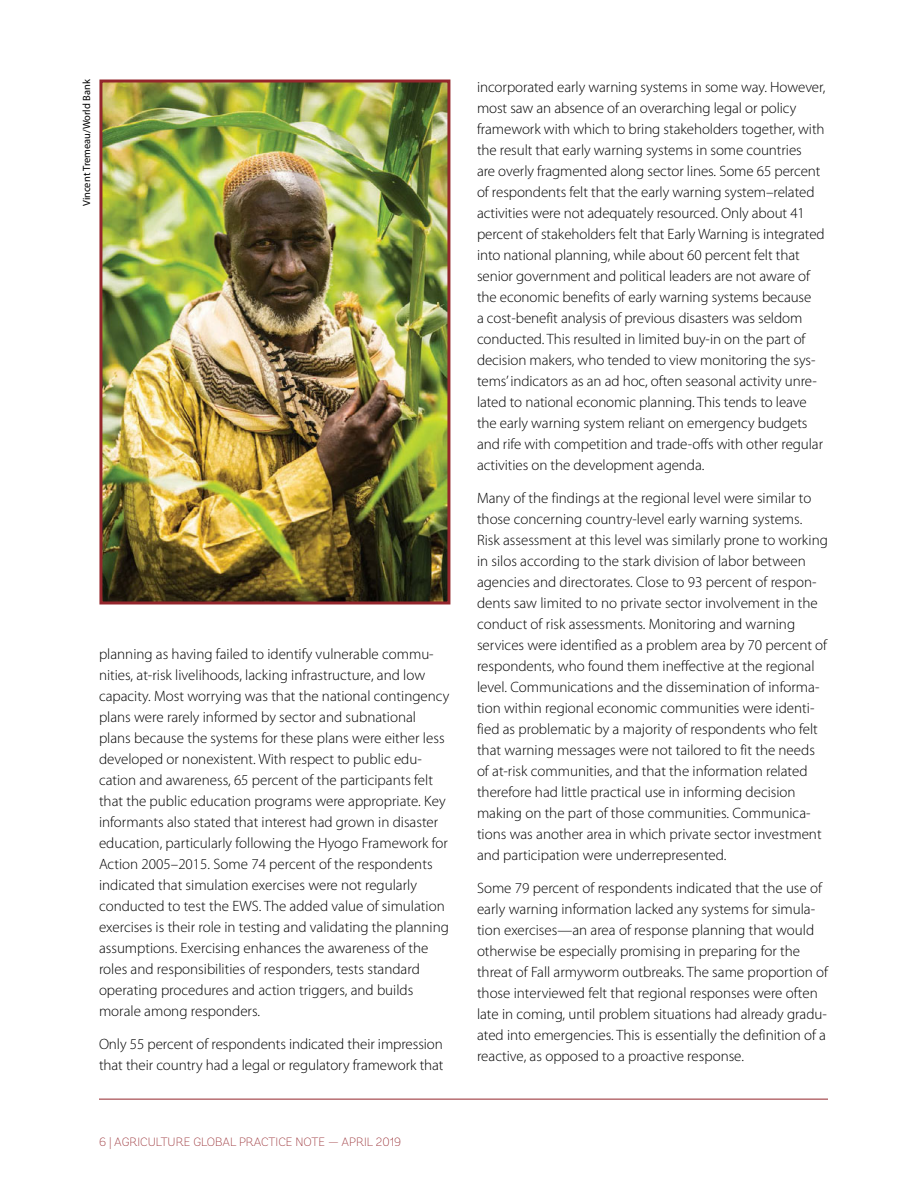
<style>
.page{position:relative;width:918px;height:1188px;background:#fff}
.page>*{position:absolute;margin:0;border:0;box-sizing:border-box;transform-origin:0 0}
.t1{font:300 15px/21px "Myriad Pro";color:#000}
.t2{font:200 12px "Andes";color:#94262c}
.t3{font:10.5px "Myriad Pro";color:#000}
</style>
<div class="page">
<hr style="left:99px;top:1099px;width:729px;height:1px;background:#94262c">
<img style="left:103px;top:84px;width:343px;height:516px">
<div style="left:99px;top:80px;width:351px;height:524px;border:3px solid #94262c"></div>
<p class="t3" style="left:81px;top:206px;width:128px;rotate:-90deg">Vincent Tremeau/World Bank</p>
<p class="t1" style="left:99px;top:644px;width:352px">planning as having failed to identify vulnerable commu&shy;nities, at-risk livelihoods, lacking infrastructure, and low capacity. Most worrying was that the national contingency plans were rarely informed by sector and subnational plans because the systems for these plans were either less developed or nonexistent. With respect to public edu&shy;cation and awareness, 65 percent of the participants felt that the public education programs were appropriate. Key informants also stated that interest had grown in disaster education, particularly following the Hyogo Framework for Action 2005–2015. Some 74 percent of the respondents indicated that simulation exercises were not regularly conducted to test the EWS. The added value of simulation exercises is their role in testing and validating the planning assumptions. Exercising enhances the awareness of the roles and responsibilities of responders, tests standard operating procedures and action triggers, and builds morale among responders.</p>
<p class="t1" style="left:99px;top:1034px;width:346px">Only 55 percent of respondents indicated their impression that their country had a legal or regulatory framework that</p>
<p class="t2" style="left:99px;top:1135px;width:304px">6 | AGRICULTURE GLOBAL PRACTICE NOTE — APRIL 2019</p>
<p class="t1" style="left:477px;top:77px;width:350px">incorporated early warning systems in some way. However, most saw an absence of an overarching legal or policy framework with which to bring stakeholders together, with the result that early warning systems in some countries<br>are overly fragmented along sector lines. Some 65 percent of respondents felt that the early warning system–related activities were not adequately resourced. Only about 41 percent of stakeholders felt that Early Warning is integrated into national planning, while about 60 percent felt that senior government and political leaders are not aware of the economic benefits of early warning systems because<br>a cost-benefit analysis of previous disasters was seldom conducted. This resulted in limited buy-in on the part of decision makers, who tended to view monitoring the sys&shy;tems’ indicators as an ad hoc, often seasonal activity unre&shy;lated to national economic planning. This tends to leave the early warning system reliant on emergency budgets and rife with competition and trade-offs with other regular activities on the development agenda.</p>
<p class="t1" style="left:477px;top:488px;width:352px">Many of the findings at the regional level were similar to those concerning country-level early warning systems.<br>Risk assessment at this level was similarly prone to working in silos according to the stark division of labor between agencies and directorates. Close to 93 percent of respon&shy;dents saw limited to no private sector involvement in the conduct of risk assessments. Monitoring and warning services were identified as a problem area by 70 percent of respondents, who found them ineffective at the regional level. Communications and the dissemination of informa&shy;tion within regional economic communities were identi&shy;fied as problematic by a majority of respondents who felt that warning messages were not tailored to fit the needs of at-risk communities, and that the information related therefore had little practical use in informing decision making on the part of those communities. Communica&shy;tions was another area in which private sector investment and participation were underrepresented.</p>
<p class="t1" style="left:477px;top:878px;width:353px">Some 79 percent of respondents indicated that the use of early warning information lacked any systems for simula&shy;tion exercises—an area of response planning that would otherwise be especially promising in preparing for the threat of Fall armyworm outbreaks. The same proportion of those interviewed felt that regional responses were often late in coming, until problem situations had already gradu&shy;ated into emergencies. This is essentially the definition of a reactive, as opposed to a proactive response.</p>
</div>
